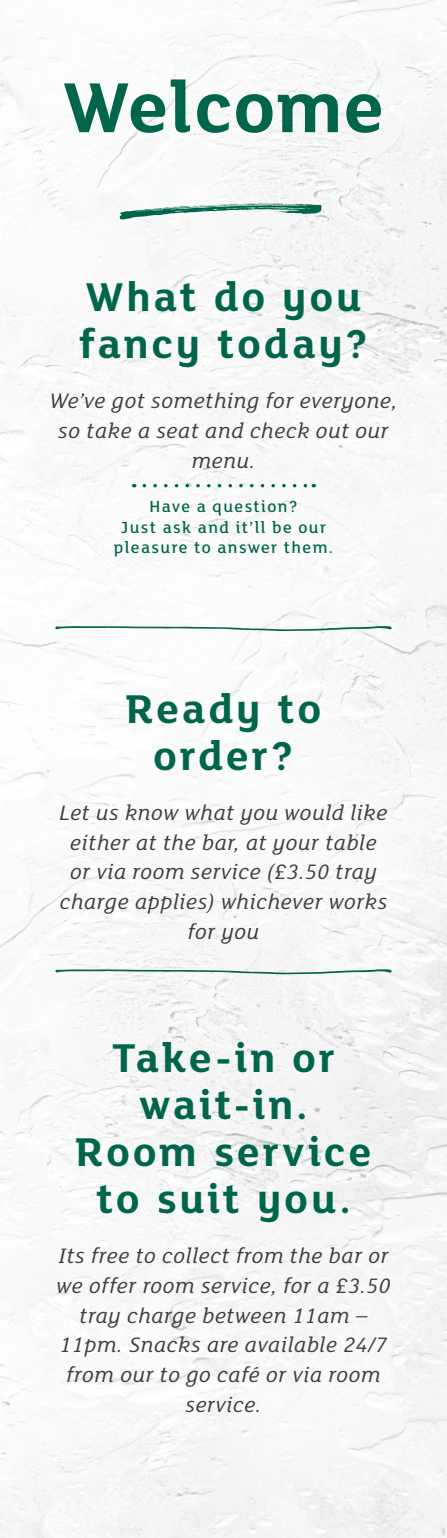
<style>
.page{position:relative;width:447px;height:1538px;background:#fff}
.page>*{position:absolute;margin:0;border:0;box-sizing:border-box;transform-origin:0 0}
.t1{font:700 77px "FS Lola";letter-spacing:.02em;color:#00654b}
.t2{font:700 43.75px/47.2px "FS Lola";letter-spacing:.07em;color:#00654b;text-align:center}
.t3{font:italic 22.75px/29.8px "FS Lola";letter-spacing:.03em;color:#3e3e3f;text-align:center}
.t4{font:500 17.5px/20.1px "FS Lola";letter-spacing:.08em;color:#00654b;text-align:center}
</style>
<div class="page">
<img style="left:0;top:0;width:446px;height:1538px">
<svg style="left:119px;top:203px;width:202px;height:16px"></svg>
<svg style="left:55px;top:969px;width:336px;height:5px"></svg>
<svg style="left:55px;top:626px;width:336px;height:5px"></svg>
<svg style="left:144px;top:484px;width:170px;height:3px"></svg>
<h1 class="t1" style="left:63px;top:54px;width:322px">Welcome</h1>
<h2 class="t2" style="left:79px;top:271px;width:289px;text-align:left">What do you fancy today?</h2>
<p class="t3" style="left:50px;top:385px;width:348px">We’ve got something for everyone, so take a seat and check out our menu.</p>
<p class="t4" style="left:114px;top:496px;width:220px">Have a question?<br>Just ask and it’ll be our pleasure to answer them.</p>
<h2 class="t2" style="left:126px;top:683px;width:196px">Ready to order?</h2>
<p class="t3" style="left:59px;top:797px;width:329px">Let us know what you would like either at the bar, at your table or via room service (£3.50 tray charge applies) whichever works for you</p>
<h2 class="t2" style="left:76px;top:1031px;width:297px">Take-in or wait-in.<br>Room service to suit you.</h2>
<p class="t3" style="left:56px;top:1240px;width:335px">Its free to collect from the bar or we offer room service, for a £3.50 tray charge between 11am –<br>11pm. Snacks are available 24/7 from our to go café or via room service.</p>
</div>
